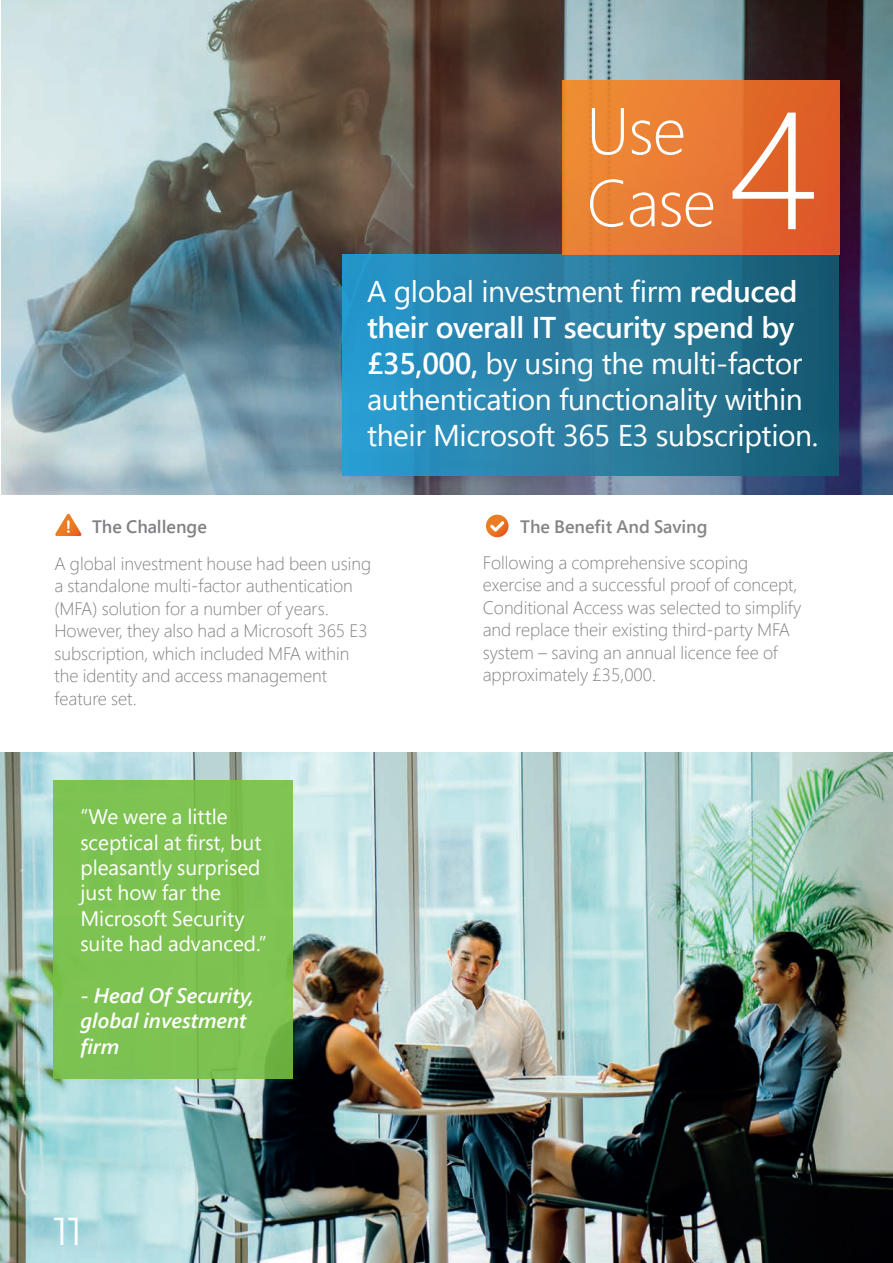
<style>
.page{position:relative;width:893px;height:1263px;background:#fff}
.page>*{position:absolute;margin:0;border:0;box-sizing:border-box;transform-origin:0 0}
.t1{font:300 166.5px "Segoe UI";color:#fff}
.t2{font:300 66px/72px "Segoe UI";letter-spacing:-.015em;color:#fff}
.t3{font:39px "Montserrat";color:#fff}
.t4{font:30px/36px "Segoe UI";letter-spacing:-.015em;color:#fff}
.t5{font:21px/25.5px "Segoe Pro";color:#fff}
.t6{font:italic 600 21px/25.5px "Segoe Pro";color:#fff}
.t7{font:300 18px/22.5px "Segoe Pro";color:#808285}
.t8{font:600 18px "Segoe Pro";color:#808285}
.s1{font-weight:600}
</style>
<div class="page">
<img style="left:1px;top:0;width:892px;height:494px">
<img style="left:0;top:753px;width:893px;height:510px">
<div style="left:54px;top:780px;width:239px;height:299px;background:#7ec352"></div>
<div style="left:342px;top:254px;width:497px;height:221px;background:linear-gradient(to right,#2e9ccf,#1d5d72)"></div>
<div style="left:562px;top:80px;width:277px;height:175px;background:linear-gradient(to right,#ef8f38,#dd5928)"></div>
<svg style="left:55px;top:514px;width:27px;height:22px"></svg>
<svg style="left:486px;top:515px;width:22px;height:22px"></svg>
<h2 class="t2" style="left:586px;top:88px;width:131px">Use<br>Case</h2>
<h1 class="t1" style="left:728px;top:13px;width:90px">4</h1>
<h3 class="t4" style="left:367px;top:271px;width:453px">A global investment firm <span class="s1">reduced their overall IT security spend by £35,000,</span> by using the multi-factor authentication functionality within their Microsoft 365 E3 subscription.</h3>
<p class="t8" style="left:92px;top:514px;width:116px">The Challenge</p>
<p class="t8" style="left:520px;top:514px;width:189px">The Benefit And Saving</p>
<p class="t7" style="left:54px;top:551px;width:318px">A global investment house had been using a standalone multi-factor authentication (MFA) solution for a number of years.<br>However, they also had a Microsoft 365 E3 subscription, which included MFA within the identity and access management feature set.</p>
<p class="t7" style="left:483px;top:550px;width:320px">Following a comprehensive scoping exercise and a successful proof of concept, Conditional Access was selected to simplify and replace their existing third-party MFA system – saving an annual licence fee of approximately £35,000.</p>
<p class="t5" style="left:80px;top:803px;width:188px">“We were a little sceptical at first, but pleasantly surprised just how far the<br>Microsoft Security suite had advanced.”</p>
<p class="t6" style="left:80px;top:982px;width:175px">- Head Of Security, global investment firm</p>
<h3 class="t3" style="left:54px;top:1204px;width:30px">11</h3>
</div>
